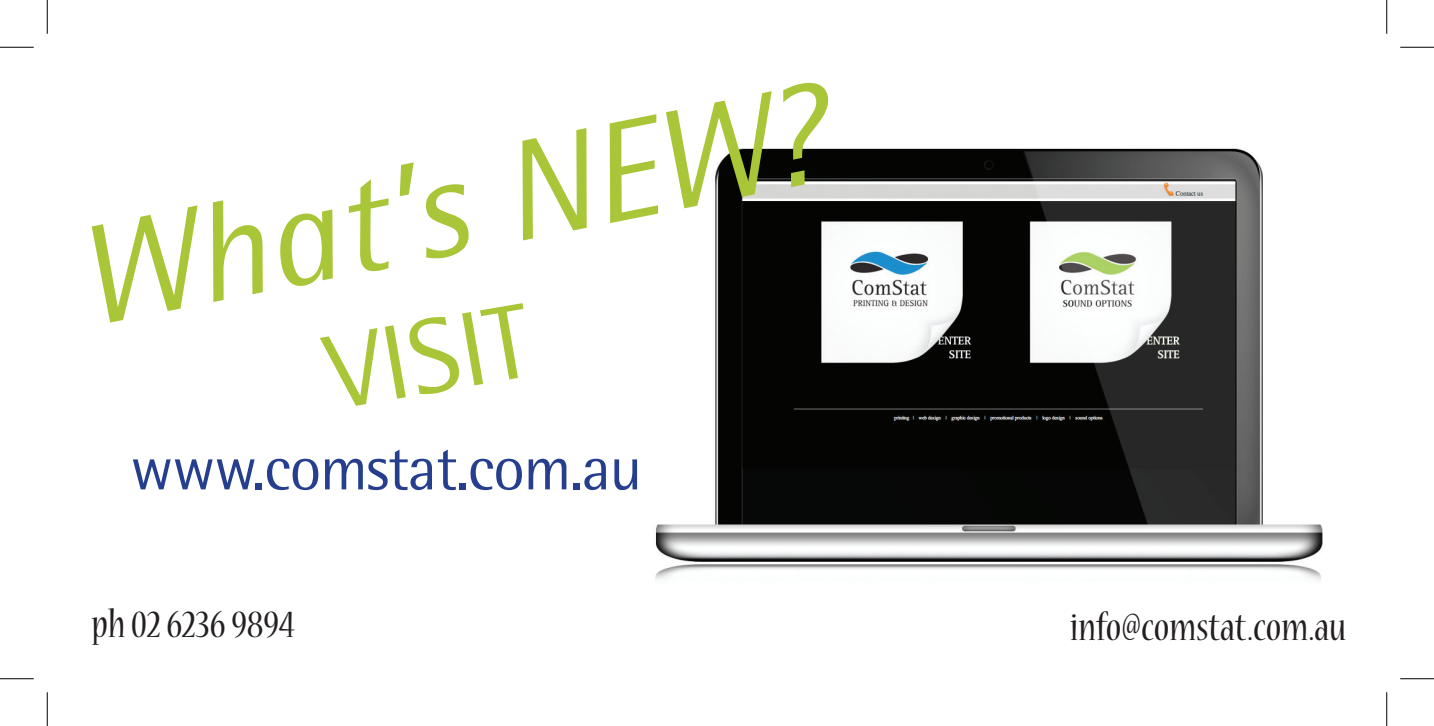
<style>
.page{position:relative;width:1434px;height:726px;background:#fff}
.page>*{position:absolute;margin:0;border:0;box-sizing:border-box;transform-origin:0 0}
.t1{font:italic 141.75px "Rotis Semi Sans";color:#a9c638}
.t2{font:105.75px "Rotis Semi Sans";color:#a9c638}
.t3{font:63px "Rotis Semi Sans";letter-spacing:-.02em;color:#253f8e}
.t4{font:condensed 42.75px "Nueva Std";color:#231f20}
</style>
<div class="page">
<img style="left:655px;top:148px;width:668px;height:433px">
<hr style="left:0;top:47px;width:34px;height:1px;background:#000">
<hr style="left:1400px;top:47px;width:34px;height:1px;background:#000">
<hr style="left:0;top:678px;width:34px;height:1px;background:#000">
<hr style="left:1400px;top:678px;width:34px;height:1px;background:#000">
<hr style="left:47px;top:0;width:1px;height:34px;background:#000">
<hr style="left:47px;top:692px;width:1px;height:34px;background:#000">
<hr style="left:1386px;top:0;width:1px;height:34px;background:#000">
<hr style="left:1386px;top:692px;width:1px;height:34px;background:#000">
<h1 class="t1" style="left:63px;top:194px;width:760px;rotate:-11deg">What’s NEW?</h1>
<h2 class="t2" style="left:317px;top:313px;width:205px;rotate:-10deg">VISIT</h2>
<h3 class="t3" style="left:130px;top:431px;width:514px">www.comstat.com.au</h3>
<p class="t4" style="left:92px;top:605px;width:205px">ph 02 6236 9894</p>
<p class="t4" style="left:1070px;top:608px;width:278px">info@comstat.com.au</p>
</div>
